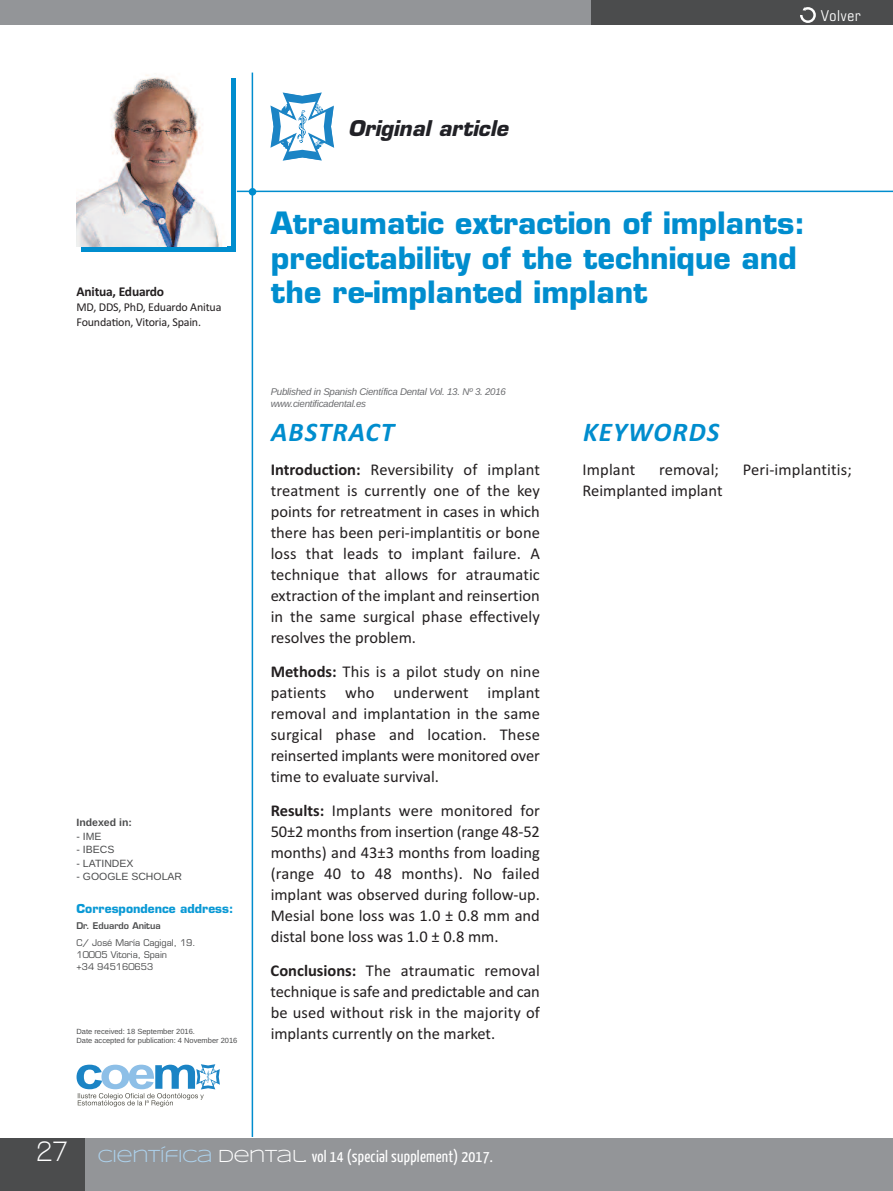
<style>
.page{position:relative;width:893px;height:1191px;background:#fff}
.page>*{position:absolute;margin:0;border:0;box-sizing:border-box;transform-origin:0 0}
.t1{font:700 30px/34.5px "Eurostile";color:#008dce}
.t2{font:italic 700 27px "Calibri";letter-spacing:.04em;color:#008dce}
.t3{font:italic 700 21.15px "Eurostile";color:#212126}
.t4{font:16.5px/21px "Calibri";color:#231f20;text-align:justify}
.t5{font:16.5px "Yanone Kaffeesatz";letter-spacing:.015em;color:#fff}
.t6{font:condensed 15px "Eurostile";letter-spacing:.05em;color:#fff}
.t7{font:700 13.5px "Calibri";letter-spacing:-.015em;color:#231f20}
.t8{font:12px/14.4px "Calibri";letter-spacing:-.015em;color:#231f20}
.t9{font:700 12px "Eurostile";color:#0a99d5}
.t10{font:10.5px "Arimo";color:#4b4c4d}
.t11{font:700 10.5px "Arimo";color:#4b4c4d}
.t12{font:italic 9.75px/11.7px "Arimo";letter-spacing:-.025em;color:#6c6d70}
.t13{font:9px/12px "Eurostile";color:#4b4c4d}
.t14{font:600 9px "Eurostile";color:#4b4c4d}
.t15{font:7.5px/9px "Arimo";color:#4b4c4d}
.s1{font-weight:700}
.s2{font-family:"Walkway";font-weight:700;font-size:30px}
.s3{font-family:"Syncopate";font-size:18px;color:#add2ed}
.s4{font-family:"Syncopate";font-size:18px}
</style>
<div class="page">
<div style="left:0;top:0;width:599px;height:25px;background:#939598"></div>
<div style="left:591px;top:0;width:302px;height:25px;background:#4b4c4d"></div>
<div style="left:0;top:1138px;width:893px;height:53px;background:#939598"></div>
<div style="left:0;top:1138px;width:85px;height:53px;background:#4b4c4d"></div>
<div style="left:81px;top:78px;width:155px;height:173px;background:#008dce"></div>
<hr style="left:237px;top:191px;width:656px;height:1px;background:#008dce">
<hr style="left:252px;top:73px;width:1px;height:1064px;background:#008dce">
<div style="left:249px;top:188px;width:7px;height:7px;background:#008dce;border-radius:50%"></div>
<div style="left:77px;top:72px;width:154px;height:174px;background:#fff"></div>
<img style="left:77px;top:74px;width:145px;height:172px">
<svg style="left:270px;top:92px;width:64px;height:69px"></svg>
<svg style="left:77px;top:1064px;width:143px;height:42px"></svg>
<svg style="left:800px;top:7px;width:16px;height:16px"></svg>
<p class="t6" style="left:821px;top:11px;width:41px">Volver</p>
<p class="t7" style="left:77px;top:283px;width:89px">Anitua, Eduardo</p>
<p class="t8" style="left:77px;top:300px;width:146px">MD, DDS, PhD, Eduardo Anitua<br>Foundation, Vitoria, Spain.</p>
<p class="t11" style="left:77px;top:816px;width:57px">Indexed in:</p>
<p class="t10" style="left:77px;top:830px;width:27px">- IME</p>
<p class="t10" style="left:77px;top:843px;width:39px">- IBECS</p>
<p class="t10" style="left:77px;top:857px;width:58px">- LATINDEX</p>
<p class="t10" style="left:77px;top:870px;width:107px">- GOOGLE SCHOLAR</p>
<p class="t9" style="left:77px;top:904px;width:158px">Correspondence address:</p>
<p class="t14" style="left:77px;top:922px;width:86px">Dr. Eduardo Anitua</p>
<p class="t13" style="left:77px;top:937px;width:120px">C/ José María Cagigal, 19.<br>10005 Vitoria, Spain<br>+34 945160653</p>
<p class="t15" style="left:77px;top:1027px;width:162px">Date received: 18 September 2016.<br>Date accepted for publication: 4 November 2016</p>
<p class="t3" style="left:348px;top:120px;width:161px">Original article</p>
<h1 class="t1" style="left:271px;top:209px;width:536px">Atraumatic extraction of implants: predictability of the technique and the re-implanted implant</h1>
<p class="t12" style="left:271px;top:386px;width:237px">Published in Spanish Científica Dental Vol. 13. Nº 3. 2016 www.cientificadental.es</p>
<h2 class="t2" style="left:271px;top:416px;width:124px">ABSTRACT</h2>
<p class="t4" style="left:271px;top:459px;width:271px"><span class="s1">Introduction:</span> Reversibility of implant treatment is currently one of the key points for retreatment in cases in which there has been peri-implantitis or bone loss that leads to implant failure. A technique that allows for atraumatic extraction of the implant and reinsertion in the same surgical phase effectively resolves the problem.</p>
<p class="t4" style="left:271px;top:661px;width:271px"><span class="s1">Methods:</span> This is a pilot study on nine patients who underwent implant removal and implantation in the same surgical phase and location. These reinserted implants were monitored over time to evaluate survival.</p>
<p class="t4" style="left:271px;top:799px;width:271px"><span class="s1">Results:</span> Implants were monitored for 50±2 months from insertion (range 48-52 months) and 43±3 months from loading (range 40 to 48 months). No failed implant was observed during follow-up.<br>Mesial bone loss was 1.0 ± 0.8 mm and distal bone loss was 1.0 ± 0.8 mm.</p>
<p class="t4" style="left:271px;top:959px;width:271px"><span class="s1">Conclusions:</span> The atraumatic removal technique is safe and predictable and can be used without risk in the majority of implants currently on the market.</p>
<h2 class="t2" style="left:583px;top:416px;width:138px">KEYWORDS</h2>
<p class="t4" style="left:582px;top:459px;width:54px">Implant</p>
<p class="t4" style="left:659px;top:459px;width:62px">removal;</p>
<p class="t4" style="left:743px;top:459px;width:110px">Peri-implantitis;</p>
<p class="t4" style="left:582px;top:480px;width:142px">Reimplanted implant</p>
<p class="t5" style="left:37px;top:1145px;width:458px"><span class="s2">27</span> <span class="s3">CIENTÍFICA</span> <span class="s4">DENTAL.</span> vol 14 (special supplement) 2017.</p>
</div>
